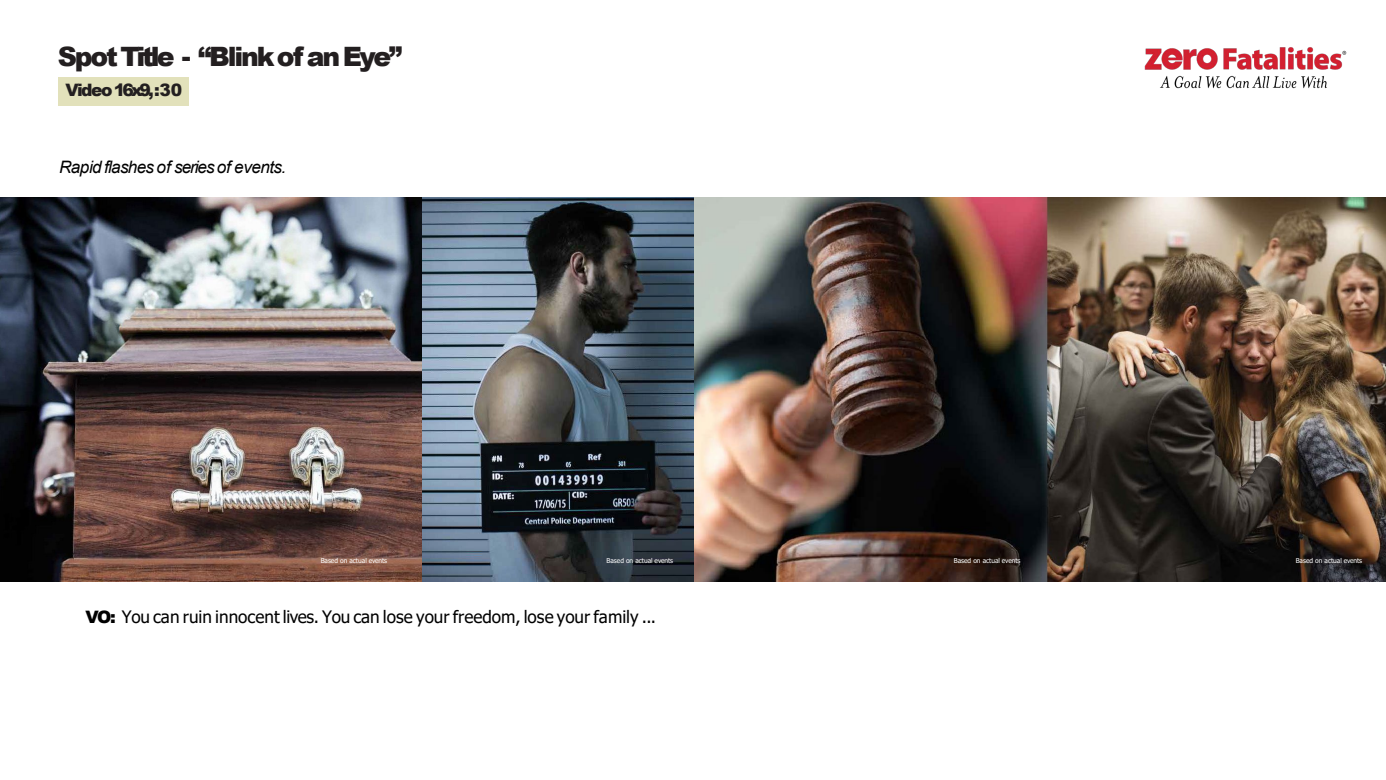
<style>
.page{position:relative;width:1386px;height:780px;background:#fff}
.page>*{position:absolute;margin:0;border:0;box-sizing:border-box;transform-origin:0 0}
.t1{font:900 26.69px "Arial";letter-spacing:-.085em;color:#231f20}
.t2{font:17.15px "Tahoma";color:#000}
.t3{font:italic 17.15px "Arial";letter-spacing:-.04em;color:#000}
.t4{font:900 17.15px "Arial";letter-spacing:-.09em;color:#231f20}
.t5{font:6.65px "Tahoma";color:#fff}
.s1{font-family:"Arial";font-weight:900}
</style>
<div class="page">
<img style="left:422px;top:197px;width:272px;height:383px">
<img style="left:0;top:197px;width:422px;height:383px">
<img style="left:694px;top:197px;width:691px;height:383px">
<div style="left:58px;top:77px;width:130px;height:28px;background:#e2e1bb"></div>
<img style="left:1144px;top:47px;width:203px;height:42px">
<h2 class="t1" style="left:58px;top:37px;width:346px">Spot Title - “Blink of an Eye”</h2>
<p class="t4" style="left:65px;top:77px;width:118px">Video 16x9,:30</p>
<p class="t3" style="left:59px;top:155px;width:229px">Rapid flashes of series of events.</p>
<p class="t5" style="left:320px;top:556px;width:68px">Based on actual events</p>
<p class="t5" style="left:606px;top:556px;width:68px">Based on actual events</p>
<p class="t5" style="left:953px;top:556px;width:68px">Based on actual events</p>
<p class="t5" style="left:1295px;top:556px;width:68px">Based on actual events</p>
<p class="t2" style="left:85px;top:605px;width:572px"><span class="s1">VO:</span> You can ruin innocent lives. You can lose your freedom, lose your family ...</p>
</div>
